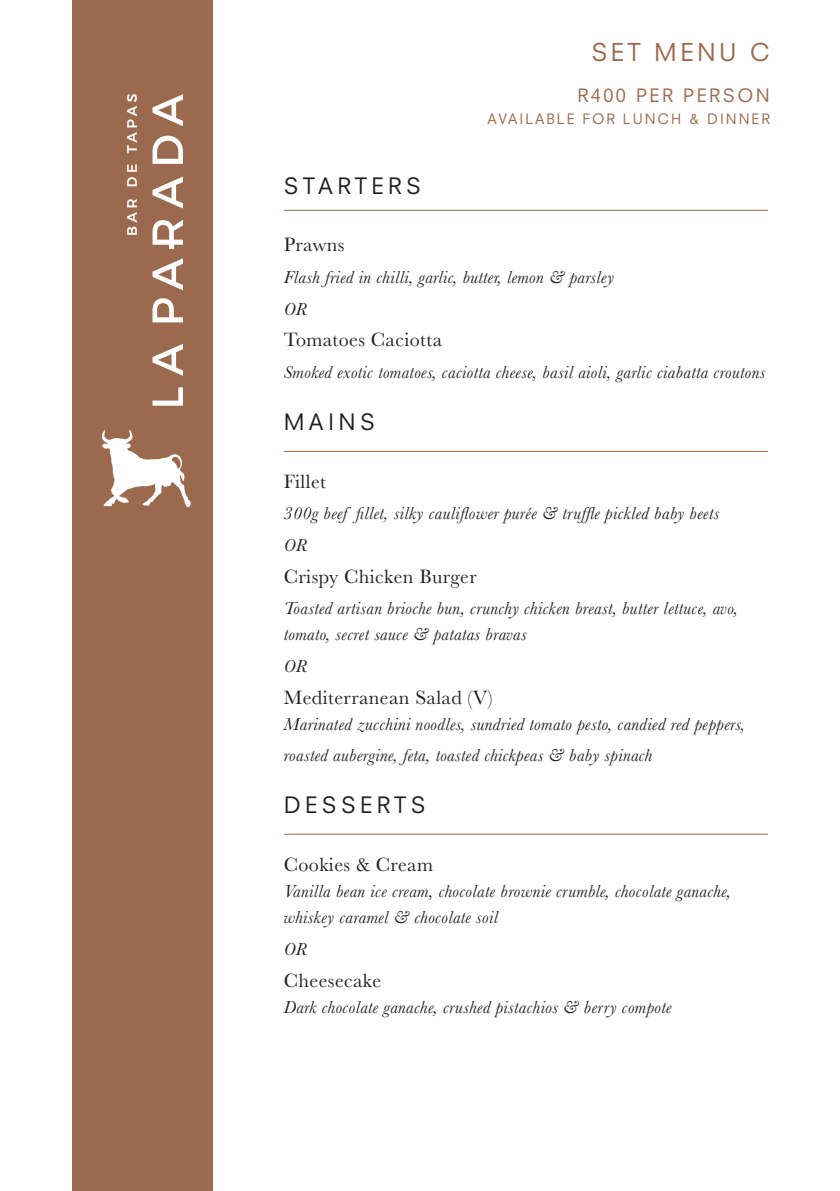
<style>
.page{position:relative;width:840px;height:1191px;background:#fff}
.page>*{position:absolute;margin:0;border:0;box-sizing:border-box;transform-origin:0 0}
.t1{font:24px "Neuzeit SLT Std";letter-spacing:.14em;color:#9b694d}
.t2{font:22px "Neuzeit SLT Std";letter-spacing:.2em;color:#231f20}
.t3{font:20px "Baskerville";letter-spacing:.02em;color:#231f20}
.t4{font:italic 18px/26px "Baskerville";letter-spacing:.02em;color:#231f20}
.t5{font:18px "Neuzeit SLT Std";letter-spacing:.14em;color:#9b694d}
.t6{font:14px "Neuzeit SLT Std";letter-spacing:.14em;color:#9b694d}
</style>
<div class="page">
<div style="left:72px;top:0;width:140px;height:1191px;background:#9b694d"></div>
<hr style="left:283px;top:210px;width:484px;height:1px;background:#9b694d">
<hr style="left:283px;top:451px;width:484px;height:1px;background:#9b694d">
<hr style="left:283px;top:833px;width:484px;height:1px;background:#9b694d">
<svg style="left:152px;top:387px;width:31px;height:19px"></svg>
<svg style="left:152px;top:344px;width:31px;height:32px"></svg>
<svg style="left:152px;top:298px;width:31px;height:24px"></svg>
<svg style="left:152px;top:258px;width:31px;height:32px"></svg>
<svg style="left:152px;top:220px;width:31px;height:25px"></svg>
<svg style="left:152px;top:177px;width:31px;height:32px"></svg>
<svg style="left:152px;top:136px;width:31px;height:28px"></svg>
<svg style="left:152px;top:94px;width:31px;height:32px"></svg>
<div style="left:169px;top:241px;width:5px;height:8px;background:#fff"></div>
<svg style="left:127px;top:199px;width:10px;height:36px"></svg>
<svg style="left:127px;top:164px;width:10px;height:22px"></svg>
<svg style="left:127px;top:94px;width:10px;height:59px"></svg>
<svg style="left:101px;top:430px;width:90px;height:77px"></svg>
<p class="t2" style="left:283px;top:172px;width:138px">STARTERS</p>
<p class="t1" style="left:591px;top:38px;width:180px">SET MENU C</p>
<p class="t5" style="left:577px;top:85px;width:194px">R400 PER PERSON</p>
<p class="t6" style="left:487px;top:111px;width:283px">AVAILABLE FOR LUNCH &amp; DINNER</p>
<p class="t3" style="left:283px;top:232px;width:62px">Prawns</p>
<p class="t4" style="left:283px;top:264px;width:331px">Flash fried in chilli, garlic, butter, lemon &amp; parsley</p>
<p class="t4" style="left:283px;top:296px;width:25px">OR</p>
<p class="t3" style="left:283px;top:327px;width:160px">Tomatoes Caciotta</p>
<p class="t4" style="left:283px;top:359px;width:483px">Smoked exotic tomatoes, caciotta cheese, basil aioli, garlic ciabatta croutons</p>
<p class="t2" style="left:283px;top:408px;width:92px">MAINS</p>
<p class="t3" style="left:283px;top:468px;width:44px">Fillet</p>
<p class="t4" style="left:283px;top:500px;width:437px">300g beef fillet, silky cauliflower purée &amp; truffle pickled baby beets</p>
<p class="t4" style="left:283px;top:532px;width:25px">OR</p>
<p class="t3" style="left:283px;top:563px;width:194px">Crispy Chicken Burger</p>
<p class="t4" style="left:283px;top:595px;width:455px">Toasted artisan brioche bun, crunchy chicken breast, butter lettuce, avo, tomato, secret sauce &amp; patatas bravas</p>
<p class="t4" style="left:283px;top:653px;width:25px">OR</p>
<p class="t3" style="left:283px;top:684px;width:210px">Mediterranean Salad (V)</p>
<p class="t4" style="left:283px;top:711px;width:462px">Marinated zucchini noodles, sundried tomato pesto, candied red peppers,</p>
<p class="t4" style="left:283px;top:742px;width:370px">roasted aubergine, feta, toasted chickpeas &amp; baby spinach</p>
<p class="t2" style="left:283px;top:792px;width:143px">DESSERTS</p>
<p class="t3" style="left:283px;top:852px;width:151px">Cookies &amp; Cream</p>
<p class="t4" style="left:283px;top:878px;width:448px">Vanilla bean ice cream, chocolate brownie crumble, chocolate ganache, whiskey caramel &amp; chocolate soil</p>
<p class="t4" style="left:283px;top:936px;width:25px">OR</p>
<p class="t3" style="left:283px;top:967px;width:99px">Cheesecake</p>
<p class="t4" style="left:283px;top:993px;width:389px">Dark chocolate ganache, crushed pistachios &amp; berry compote</p>
</div>
